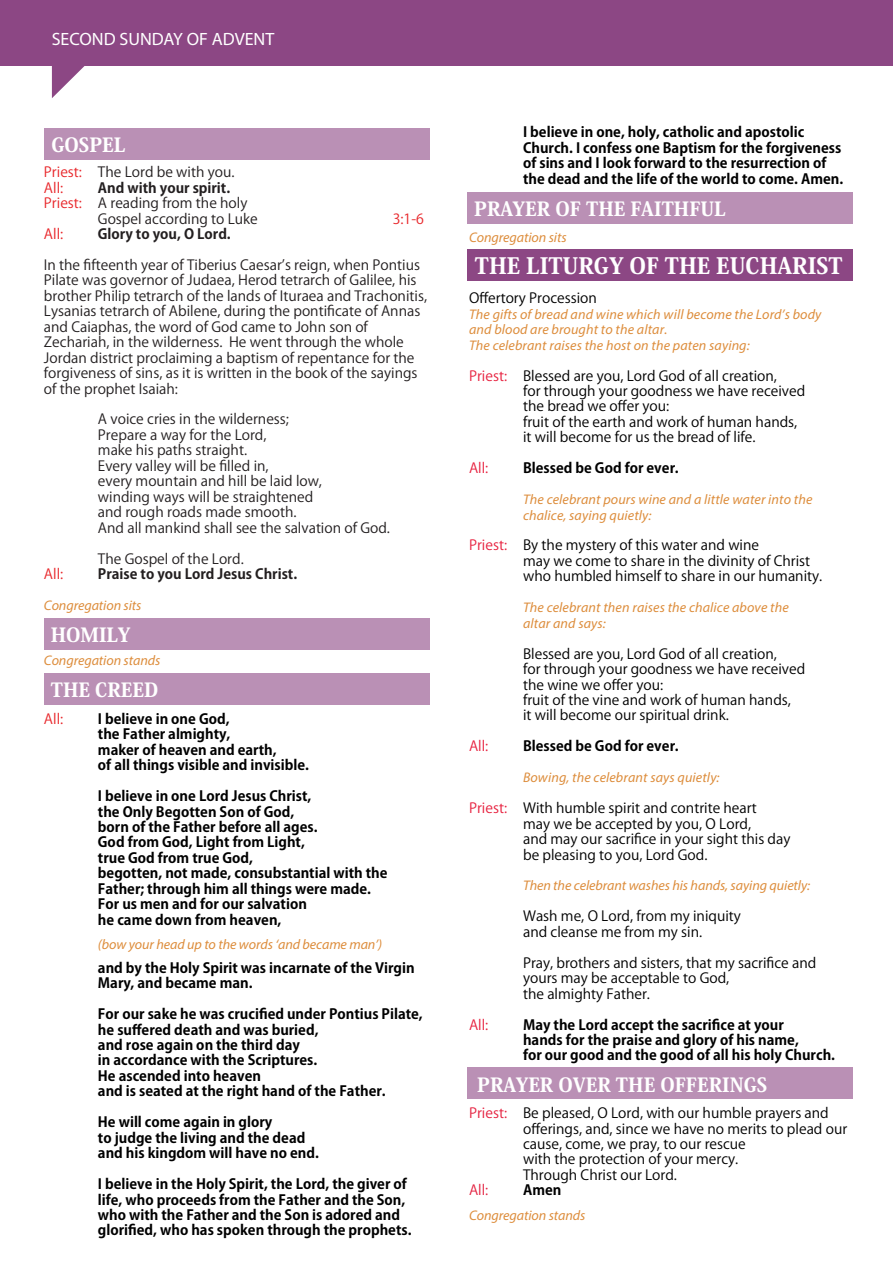
<style>
.page{position:relative;width:893px;height:1263px;background:#fff}
.page>*{position:absolute;margin:0;border:0;box-sizing:border-box;transform-origin:0 0}
.t1{font:800 22.35px "Koz Min Pro";color:#fff}
.t2{font:800 19.35px "Koz Min Pro";color:#fff}
.t3{font:17.85px "Myriad Pro";color:#fff}
.t4{font:700 13.95px/15.5px "Koz Go Pro";color:#000}
.t5{font:13.95px/15.5px "Koz Go Pro";color:#000}
.t6{font:13.95px/15.5px "Koz Go Pro";color:#231f20}
.t7{font:italic 13.95px/15.5px "Myriad Pro";letter-spacing:.01em;color:#dd8d3c}
.t8{font:700 13.95px "Koz Go Pro";color:#231f20}
.t9{font:13.95px "Koz Go Pro";color:#e8262a}
.t10{font:13.95px "Koz Go Pro";color:#e7213f}
.t11{font:13.95px "Koz Go Pro";color:#e92428}
.t12{font:13.95px "Koz Go Pro";color:#e32241}
.s1{color:#e8262a}
.s2{color:#e7213f}
.s3{color:#e52140}
</style>
<div class="page">
<div style="left:44px;top:618px;width:385px;height:32px;background:#ba90b5"></div>
<div style="left:467px;top:192px;width:386px;height:32px;background:#ba90b5"></div>
<div style="left:467px;top:249px;width:386px;height:32px;background:#8c4784"></div>
<div style="left:468px;top:1067px;width:385px;height:32px;background:#ba90b5"></div>
<div style="left:44px;top:128px;width:385px;height:32px;background:#ba90b5"></div>
<div style="left:0;top:0;width:893px;height:66px;background:#8c4784"></div>
<svg style="left:52px;top:66px;width:33px;height:32px"></svg>
<div style="left:44px;top:673px;width:385px;height:32px;background:#ba90b5"></div>
<p class="t3" style="left:52px;top:28px;width:224px">SECOND SUNDAY OF ADVENT</p>
<h2 class="t2" style="left:51px;top:130px;width:76px">GOSPEL</h2>
<p class="t6" style="left:44px;top:165px;width:192px"><span class="s1">Priest:</span> The Lord be with you.<br><span class="s1">All:</span></p>
<p class="t8" style="left:98px;top:179px;width:134px">And with your spirit.</p>
<p class="t6" style="left:44px;top:196px;width:205px"><span class="s1">Priest:</span> A reading from the holy</p>
<p class="t6" style="left:98px;top:211px;width:161px">Gospel according to Luke</p>
<p class="t9" style="left:393px;top:209px;width:33px">3:1-6</p>
<p class="t11" style="left:44px;top:225px;width:21px">All:</p>
<p class="t8" style="left:98px;top:225px;width:134px">Glory to you, O Lord.</p>
<p class="t6" style="left:44px;top:257px;width:385px">In the fifteenth year of Tiberius Caesarʼs reign, when Pontius Pilate was governor of Judaea, Herod tetrarch of Galilee, his brother Philip tetrarch of the lands of Ituraea and Trachonitis, Lysanias tetrarch of Abilene, during the pontificate of Annas and Caiaphas, the word of God came to John son of Zechariah, in the wilderness. He went through the whole Jordan district proclaiming a baptism of repentance for the forgiveness of sins, as it is written in the book of the sayings of the prophet Isaiah:</p>
<p class="t6" style="left:98px;top:412px;width:294px">A voice cries in the wilderness;<br>Prepare a way for the Lord,<br>make his paths straight.<br>Every valley will be filled in,<br>every mountain and hill be laid low,<br>winding ways will be straightened<br>and rough roads made smooth.<br>And all mankind shall see the salvation of God.</p>
<p class="t6" style="left:98px;top:551px;width:147px">The Gospel of the Lord.</p>
<p class="t9" style="left:44px;top:565px;width:21px">All:</p>
<p class="t8" style="left:98px;top:565px;width:201px">Praise to you Lord Jesus Christ.</p>
<p class="t7" style="left:44px;top:597px;width:99px">Congregation sits</p>
<h2 class="t2" style="left:51px;top:621px;width:81px">HOMILY</h2>
<p class="t7" style="left:44px;top:653px;width:118px">Congregation stands</p>
<h2 class="t2" style="left:51px;top:675px;width:109px">THE CREED</h2>
<p class="t9" style="left:44px;top:710px;width:21px">All:</p>
<p class="t4" style="left:98px;top:712px;width:213px">I believe in one God,<br>the Father almighty,<br>maker of heaven and earth,<br>of all things visible and invisible.</p>
<p class="t4" style="left:98px;top:789px;width:291px">I believe in one Lord Jesus Christ,<br>the Only Begotten Son of God,<br>born of the Father before all ages.<br>God from God, Light from Light,<br>true God from true God,<br>begotten, not made, consubstantial with the<br>Father; through him all things were made.<br>For us men and for our salvation<br>he came down from heaven,</p>
<p class="t7" style="left:98px;top:936px;width:286px">(bow your head up to the words ‘and became man’)</p>
<p class="t4" style="left:98px;top:961px;width:318px">and by the Holy Spirit was incarnate of the Virgin<br>Mary, and became man.</p>
<p class="t4" style="left:98px;top:1007px;width:326px">For our sake he was crucified under Pontius Pilate, he suffered death and was buried,<br>and rose again on the third day<br>in accordance with the Scriptures.<br>He ascended into heaven<br>and is seated at the right hand of the Father.</p>
<p class="t4" style="left:98px;top:1115px;width:222px">He will come again in glory<br>to judge the living and the dead and his kingdom will have no end.</p>
<p class="t4" style="left:98px;top:1177px;width:315px">I believe in the Holy Spirit, the Lord, the giver of life, who proceeds from the Father and the Son, who with the Father and the Son is adored and glorified, who has spoken through the prophets.</p>
<p class="t4" style="left:523px;top:125px;width:322px">I believe in one, holy, catholic and apostolic Church. I confess one Baptism for the forgiveness of sins and I look forward to the resurrection of the dead and the life of the world to come. Amen.</p>
<h2 class="t2" style="left:474px;top:194px;width:253px">PRAYER OF THE FAITHFUL</h2>
<p class="t7" style="left:469px;top:229px;width:99px">Congregation sits</p>
<h1 class="t1" style="left:475px;top:249px;width:369px">THE LITURGY OF THE EUCHARIST</h1>
<p class="t5" style="left:469px;top:291px;width:129px">Offertory Procession</p>
<p class="t7" style="left:469px;top:306px;width:354px">The gifts of bread and wine which will become the Lord’s body and blood are brought to the altar.<br>The celebrant raises the host on the paten saying:</p>
<p class="t5" style="left:523px;top:368px;width:284px;text-indent:-54px"><span class="s2">Priest:</span> Blessed are you, Lord God of all creation,<br>for through your goodness we have received the bread we offer you:<br>fruit of the earth and work of human hands, it will become for us the bread of life.</p>
<p class="t10" style="left:469px;top:459px;width:21px">All:</p>
<p class="t4" style="left:523px;top:461px;width:157px">Blessed be God for ever.</p>
<p class="t7" style="left:523px;top:491px;width:291px">The celebrant pours wine and a little water into the chalice, saying quietly:</p>
<p class="t5" style="left:523px;top:538px;width:300px;text-indent:-54px"><span class="s2">Priest:</span> By the mystery of this water and wine<br>may we come to share in the divinity of Christ who humbled himself to share in our humanity.</p>
<p class="t7" style="left:523px;top:600px;width:267px">The celebrant then raises the chalice above the altar and says:</p>
<p class="t5" style="left:523px;top:646px;width:284px">Blessed are you, Lord God of all creation,<br>for through your goodness we have received the wine we offer you:<br>fruit of the vine and work of human hands,<br>it will become our spiritual drink.</p>
<p class="t10" style="left:469px;top:737px;width:21px">All:</p>
<p class="t4" style="left:523px;top:739px;width:157px">Blessed be God for ever.</p>
<p class="t7" style="left:523px;top:770px;width:198px">Bowing, the celebrant says quietly:</p>
<p class="t5" style="left:523px;top:801px;width:269px;text-indent:-54px"><span class="s2">Priest:</span> With humble spirit and contrite heart<br>may we be accepted by you, O Lord,<br>and may our sacrifice in your sight this day be pleasing to you, Lord God.</p>
<p class="t7" style="left:523px;top:878px;width:289px">Then the celebrant washes his hands, saying quietly:</p>
<p class="t5" style="left:523px;top:909px;width:219px">Wash me, O Lord, from my iniquity and cleanse me from my sin.</p>
<p class="t5" style="left:523px;top:955px;width:295px">Pray, brothers and sisters, that my sacrifice and yours may be acceptable to God,<br>the almighty Father.</p>
<p class="t10" style="left:469px;top:1015px;width:21px">All:</p>
<p class="t4" style="left:523px;top:1017px;width:313px">May the Lord accept the sacrifice at your<br>hands for the praise and glory of his name,<br>for our good and the good of all his holy Church.</p>
<h2 class="t2" style="left:477px;top:1071px;width:291px">PRAYER OVER THE OFFERINGS</h2>
<p class="t5" style="left:523px;top:1105px;width:326px;text-indent:-54px"><span class="s3">Priest:</span> Be pleased, O Lord, with our humble prayers and offerings, and, since we have no merits to plead our cause, come, we pray, to our rescue<br>with the protection of your mercy.<br>Through Christ our Lord.</p>
<p class="t12" style="left:469px;top:1181px;width:21px">All:</p>
<p class="t4" style="left:523px;top:1183px;width:40px">Amen</p>
<p class="t7" style="left:469px;top:1207px;width:118px">Congregation stands</p>
</div>
